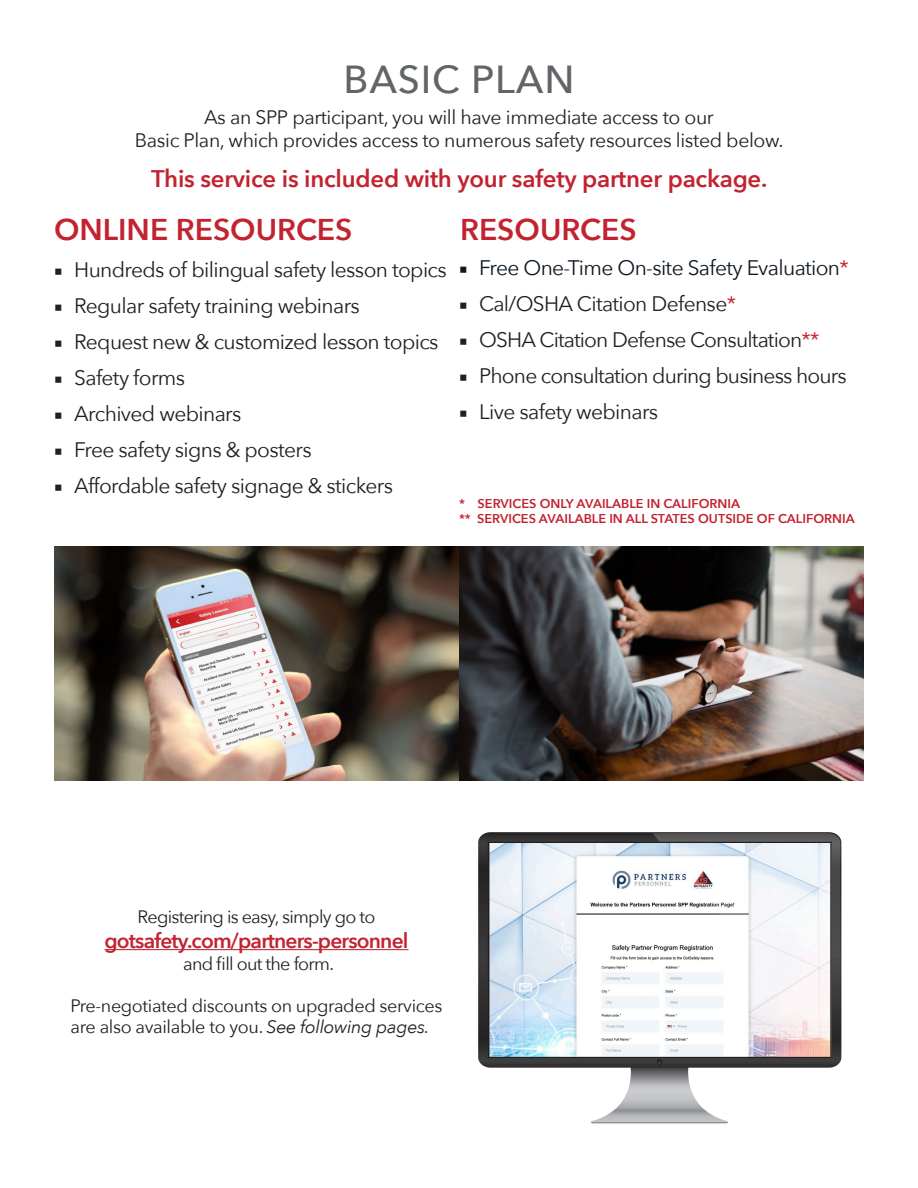
<style>
.page{position:relative;width:918px;height:1188px;background:#fff}
.page>*{position:absolute;margin:0;border:0;box-sizing:border-box;transform-origin:0 0}
.t1{font:500 39px "Avenir Next";letter-spacing:.02em;color:#616568}
.t2{font:600 30px "Avenir Next";color:#c32230}
.t3{font:600 24px "Avenir Next";letter-spacing:-.01em;color:#c32230}
.t4{font:21px "Avenir Next";letter-spacing:-.03em;color:#231f20}
.t5{font:21px "Avenir Next";letter-spacing:-.03em;color:#0d1720}
.t6{font:600 21px "Avenir Next";letter-spacing:-.04em;color:#c32230}
.t7{font:19.5px "Avenir Next";letter-spacing:-.02em;color:#231f20}
.t8{font:18px/21px "Avenir Next";letter-spacing:-.02em;color:#231f20}
.t9{font:18px "Avenir Next";letter-spacing:-.04em;color:#231f20}
.t10{font:600 12.75px "Avenir Next";color:#c32230}
.s1{font-family:"Minion Pro"}
.s2{color:#c32230}
.s3{font-style:italic}
</style>
<div class="page">
<img style="left:54px;top:547px;width:810px;height:234px">
<hr style="left:104px;top:949px;width:305px;height:1px;background:#c32230">
<svg style="left:478px;top:832px;width:363px;height:236px;background:#3a393a"></svg>
<svg style="left:590px;top:833px;width:250px;height:290px"></svg>
<svg style="left:488px;top:842px;width:344px;height:216px"></svg>
<p class="t1" style="left:344px;top:46px;width:232px">BASIC PLAN</p>
<p class="t7" style="left:204px;top:100px;width:511px">As an SPP participant, you will have immediate access to our</p>
<p class="t7" style="left:135px;top:124px;width:650px">Basic Plan, which provides access to numerous safety resources listed below.</p>
<p class="t3" style="left:151px;top:159px;width:618px">This service is included with your safety partner package.</p>
<p class="t2" style="left:54px;top:204px;width:300px">ONLINE RESOURCES</p>
<p class="t4" style="left:54px;top:252px;width:394px"><span class="s1">■</span> Hundreds of bilingual safety lesson topics</p>
<p class="t4" style="left:54px;top:288px;width:307px"><span class="s1">■</span> Regular safety training webinars</p>
<p class="t4" style="left:54px;top:324px;width:386px"><span class="s1">■</span> Request new &amp; customized lesson topics</p>
<p class="t4" style="left:54px;top:360px;width:133px"><span class="s1">■</span> Safety forms</p>
<p class="t4" style="left:54px;top:396px;width:189px"><span class="s1">■</span> Archived webinars</p>
<p class="t4" style="left:54px;top:432px;width:259px"><span class="s1">■</span> Free safety signs &amp; posters</p>
<p class="t4" style="left:54px;top:468px;width:341px"><span class="s1">■</span> Affordable safety signage &amp; stickers</p>
<p class="t2" style="left:460px;top:204px;width:178px">RESOURCES</p>
<p class="t5" style="left:459px;top:250px;width:391px"><span class="s1">■</span> Free One-Time On-site Safety Evaluation<span class="s2">*</span></p>
<p class="t4" style="left:459px;top:286px;width:279px"><span class="s1">■</span> Cal/OSHA Citation Defense<span class="s2">*</span></p>
<p class="t4" style="left:459px;top:322px;width:362px"><span class="s1">■</span> OSHA Citation Defense Consultation<span class="s2">**</span></p>
<p class="t4" style="left:459px;top:358px;width:389px"><span class="s1">■</span> Phone consultation during business hours</p>
<p class="t4" style="left:459px;top:394px;width:201px"><span class="s1">■</span> Live safety webinars</p>
<p class="t10" style="left:459px;top:492px;width:283px">* SERVICES ONLY AVAILABLE IN CALIFORNIA</p>
<p class="t10" style="left:459px;top:507px;width:397px">** SERVICES AVAILABLE IN ALL STATES OUTSIDE OF CALIFORNIA</p>
<p class="t9" style="left:138px;top:901px;width:239px">Registering is easy, simply go to</p>
<p class="t6" style="left:104px;top:923px;width:306px">gotsafety.com/partners-personnel</p>
<p class="t9" style="left:183px;top:948px;width:153px">and fill out the form.</p>
<p class="t8" style="left:71px;top:995px;width:373px">Pre-negotiated discounts on upgraded services are also available to you. <span class="s3">See following pages.</span></p>
</div>
